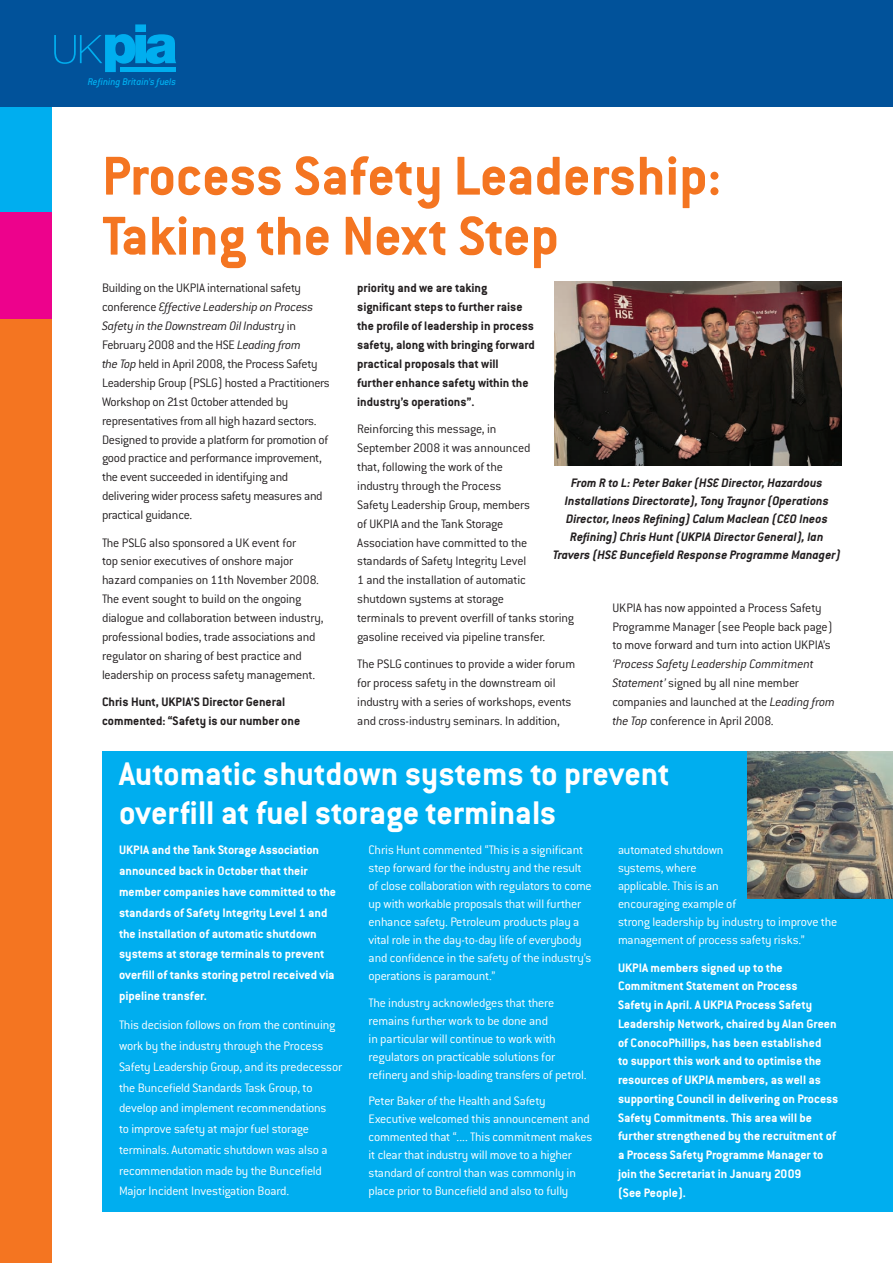
<style>
.page{position:relative;width:893px;height:1263px;background:#fff}
.page>*{position:absolute;margin:0;border:0;box-sizing:border-box;transform-origin:0 0}
.t1{font:700 60px/60px "Conduit ITC";color:#f47521}
.t2{font:700 36px/39px "Conduit ITC";color:#fff}
.t3{font:300 13.5px/18.9px "Conduit ITC";letter-spacing:-.015em;color:#231f20}
.t4{font:300 13.5px/18px "Conduit ITC";letter-spacing:-.015em;color:#fff}
.t5{font:700 13.5px/18.8px "Conduit ITC";color:#fff}
.t6{font:700 13.5px/18.9px "Conduit ITC";color:#231f20}
.t7{font:italic 700 13.5px/18px "Conduit ITC";color:#231f20;text-align:center}
.t8{font:italic 500 10.65px "Conduit ITC";letter-spacing:-.01em;color:#00aeef}
.s1{font-style:italic}
</style>
<div class="page">
<div style="left:0;top:0;width:51px;height:1263px;background:#f47521"></div>
<div style="left:0;top:106px;width:51px;height:107px;background:#00aeef"></div>
<div style="left:0;top:213px;width:51px;height:106px;background:#ed028c"></div>
<div style="left:0;top:0;width:893px;height:106px;background:#01529a"></div>
<svg style="left:54px;top:24px;width:122px;height:48px"></svg>
<hr style="left:120px;top:68px;width:56px;height:4px;background:#00aeef">
<div style="left:102px;top:752px;width:791px;height:460px;background:#00aeef"></div>
<img style="left:554px;top:282px;width:288px;height:184px">
<img style="left:747px;top:752px;width:146px;height:146px">
<p class="t8" style="left:88px;top:76px;width:90px">Refining Britain’s fuels</p>
<h1 class="t1" style="left:102px;top:145px;width:621px">Process Safety Leadership:<br>Taking the Next Step</h1>
<p class="t3" style="left:102px;top:279px;width:229px">Building on the UKPIA international safety conference <span class="s1">Effective Leadership on Process Safety in the Downstream Oil Industry</span> in February 2008 and the HSE <span class="s1">Leading from<br>the Top</span> held in April 2008, the Process Safety Leadership Group (PSLG) hosted a Practitioners Workshop on 21st October attended by representatives from all high hazard sectors.<br>Designed to provide a platform for promotion of good practice and performance improvement, the event succeeded in identifying and delivering wider process safety measures and practical guidance.</p>
<p class="t3" style="left:102px;top:533px;width:223px">The PSLG also sponsored a UK event for<br>top senior executives of onshore major hazard companies on 11th November 2008.<br>The event sought to build on the ongoing dialogue and collaboration between industry, professional bodies, trade associations and regulator on sharing of best practice and leadership on process safety management.</p>
<p class="t6" style="left:102px;top:692px;width:200px">Chris Hunt, UKPIA’S Director General commented: “Safety is our number one</p>
<p class="t6" style="left:357px;top:278px;width:179px">priority and we are taking significant steps to further raise the profile of leadership in process safety, along with bringing forward practical proposals that will further enhance safety within the industry’s operations”.</p>
<p class="t3" style="left:357px;top:419px;width:218px">Reinforcing this message, in<br>September 2008 it was announced<br>that, following the work of the<br>industry through the Process<br>Safety Leadership Group, members<br>of UKPIA and the Tank Storage<br>Association have committed to the standards of Safety Integrity Level<br>1 and the installation of automatic shutdown systems at storage<br>terminals to prevent overfill of tanks storing gasoline received via pipeline transfer.</p>
<p class="t3" style="left:357px;top:655px;width:219px">The PSLG continues to provide a wider forum for process safety in the downstream oil industry with a series of workshops, events and cross-industry seminars. In addition,</p>
<p class="t7" style="left:553px;top:473px;width:289px">From R to L: Peter Baker (HSE Director, Hazardous Installations Directorate), Tony Traynor (Operations Director, Ineos Refining) Calum Maclean (CEO Ineos Refining) Chris Hunt (UKPIA Director General), Ian Travers (HSE Buncefield Response Programme Manager)</p>
<p class="t3" style="left:612px;top:598px;width:222px">UKPIA has now appointed a Process Safety<br>Programme Manager (see People back page) to move forward and turn into action UKPIA’s</p>
<p class="t3" style="left:612px;top:655px;width:224px"><span class="s1">‘Process Safety Leadership Commitment Statement’</span> signed by all nine member companies and launched at the <span class="s1">Leading from the Top</span> conference in April 2008.</p>
<h2 class="t2" style="left:119px;top:753px;width:552px">Automatic shutdown systems to prevent overfill at fuel storage terminals</h2>
<p class="t5" style="left:119px;top:839px;width:219px;line-height:20.9px">UKPIA and the Tank Storage Association announced back in October that their member companies have committed to the standards of Safety Integrity Level 1 and the installation of automatic shutdown systems at storage terminals to prevent overfill of tanks storing petrol received via pipeline transfer.</p>
<p class="t4" style="left:119px;top:1014px;width:224px;line-height:20.9px">This decision follows on from the continuing work by the industry through the Process Safety Leadership Group, and its predecessor the Buncefield Standards Task Group, to develop and implement recommendations<br>to improve safety at major fuel storage terminals. Automatic shutdown was also a recommendation made by the Buncefield Major Incident Investigation Board.</p>
<p class="t4" style="left:369px;top:841px;width:225px">Chris Hunt commented “This is a significant step forward for the industry and the result of close collaboration with regulators to come up with workable proposals that will further enhance safety. Petroleum products play a vital role in the day-to-day life of everybody and confidence in the safety of the industry’s operations is paramount.”</p>
<p class="t4" style="left:369px;top:994px;width:220px">The industry acknowledges that there remains further work to be done and<br>in particular will continue to work with regulators on practicable solutions for refinery and ship-loading transfers of petrol.</p>
<p class="t4" style="left:369px;top:1092px;width:225px">Peter Baker of the Health and Safety Executive welcomed this announcement and commented that “.... This commitment makes it clear that industry will move to a higher standard of control than was commonly in place prior to Buncefield and also to fully</p>
<p class="t4" style="left:618px;top:841px;width:221px">automated shutdown<br>systems, where<br>applicable. This is an<br>encouraging example of<br>strong leadership by industry to improve the management of process safety risks.”</p>
<p class="t5" style="left:618px;top:958px;width:222px">UKPIA members signed up to the Commitment Statement on Process<br>Safety in April. A UKPIA Process Safety Leadership Network, chaired by Alan Green of ConocoPhillips, has been established<br>to support this work and to optimise the resources of UKPIA members, as well as supporting Council in delivering on Process Safety Commitments. This area will be further strengthened by the recruitment of a Process Safety Programme Manager to join the Secretariat in January 2009<br>(See People).</p>
</div>
